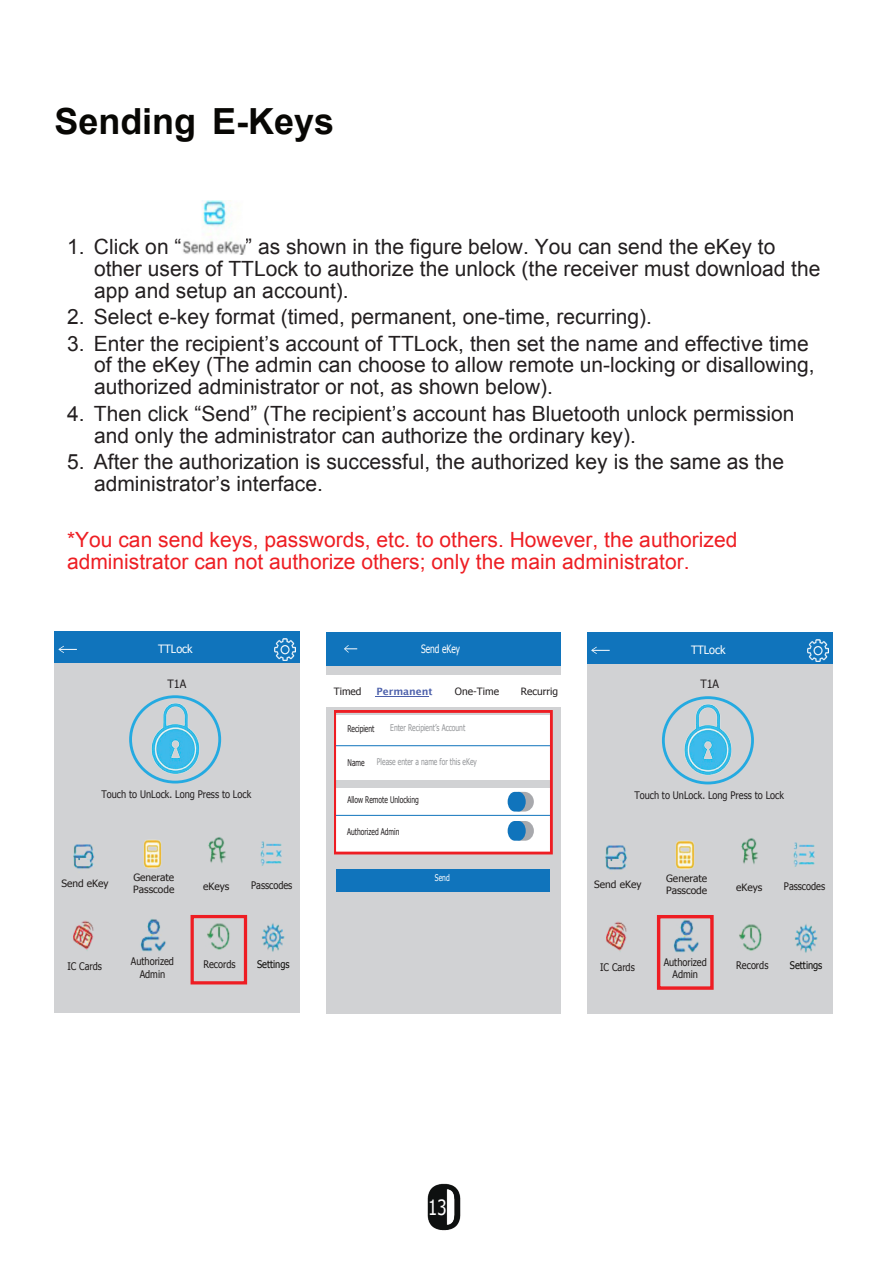
<style>
.page{position:relative;width:893px;height:1263px;background:#fff}
.page>*{position:absolute;margin:0;border:0;box-sizing:border-box;transform-origin:0 0}
.t1{font:700 36px "Arial";color:#080704}
.t2{font:21px/21.8px "Arial";color:#231f20}
.t3{font:21px/21.8px "Arial";color:#ee1e23}
.t4{font:21px "Tahoma";color:#fff;scale:.8 1}
.t5{font:11.55px "Tahoma";color:#fff;scale:.95 1}
.t6{font:11.55px "Tahoma";color:#fff;scale:.73 1}
.t7{font:11.55px "Tahoma";color:#231f20;scale:.95 1}
.t8{font:10.5px/12.6px "Tahoma";color:#201c1b;text-align:center;scale:.88 1}
.t9{font:10.5px "Tahoma";color:#231f20;scale:.88 1}
.t10{font:10.5px "Tahoma";color:#080704;scale:.88 1}
.t11{font:10.05px/12px "Tahoma";color:#201c1b}
.t12{font:10.05px "Tahoma";color:#231f20}
.t13{font:700 10.05px "Lucida Grande";color:#4c60ab}
.t14{font:9.15px "Tahoma";color:#939598;scale:.73 1}
.t15{font:9.15px "Tahoma";color:#231f20;scale:.73 1}
.t16{font:9.15px "Tahoma";color:#fff;scale:.73 1}
</style>
<div class="page">
<img style="left:182px;top:200px;width:63px;height:54px">
<div style="left:326px;top:632px;width:235px;height:382px;background:#d1d2d4"></div>
<div style="left:326px;top:632px;width:235px;height:33px;background:#1074bc"></div>
<svg style="left:344px;top:645px;width:13px;height:8px"></svg>
<div style="left:326px;top:675px;width:236px;height:32px;background:#fff"></div>
<div style="left:336px;top:715px;width:215px;height:64px;background:#fff"></div>
<hr style="left:335px;top:745px;width:216px;height:1px;background:#1074bc">
<div style="left:335px;top:788px;width:215px;height:64px;background:#fff"></div>
<hr style="left:336px;top:815px;width:215px;height:1px;background:#1074bc">
<div style="left:510px;top:792px;width:24px;height:19px;background:#a8a9ad;border-radius:10px"></div>
<svg style="left:508px;top:792px;width:18px;height:19px"></svg>
<div style="left:512px;top:821px;width:22px;height:20px;background:#a8a9ad;border-radius:9px"></div>
<svg style="left:508px;top:821px;width:18px;height:20px"></svg>
<div style="left:334px;top:710px;width:219px;height:144px;border:3px solid #ee1d23"></div>
<div style="left:336px;top:869px;width:214px;height:23px;background:#1074bc"></div>
<hr style="left:375px;top:696px;width:54px;height:1px;background:#4c60ab">
<div style="left:54px;top:632px;width:246px;height:381px;background:#d1d2d4"></div>
<div style="left:55px;top:631px;width:245px;height:32px;background:#1074bc"></div>
<img style="left:275px;top:638px;width:20px;height:22px">
<svg style="left:59px;top:646px;width:18px;height:7px"></svg>
<div style="left:129px;top:695px;width:92px;height:88px;border:3px solid #24aae1;border-radius:50%"></div>
<img style="left:141px;top:696px;width:70px;height:84px">
<div style="left:191px;top:915px;width:56px;height:69px;border:3px solid #ee1d23"></div>
<img style="left:73px;top:844px;width:22px;height:25px">
<img style="left:208px;top:837px;width:18px;height:26px">
<img style="left:73px;top:920px;width:21px;height:31px">
<img style="left:140px;top:918px;width:26px;height:34px">
<img style="left:207px;top:923px;width:23px;height:27px">
<img style="left:261px;top:923px;width:24px;height:29px">
<img style="left:260px;top:841px;width:22px;height:25px">
<img style="left:143px;top:840px;width:19px;height:29px">
<div style="left:587px;top:632px;width:246px;height:382px;background:#d1d2d4"></div>
<div style="left:587px;top:632px;width:246px;height:32px;background:#1074bc"></div>
<img style="left:807px;top:639px;width:21px;height:22px">
<svg style="left:591px;top:647px;width:19px;height:7px"></svg>
<div style="left:662px;top:696px;width:92px;height:88px;border:3px solid #24aae1;border-radius:50%"></div>
<img style="left:674px;top:697px;width:70px;height:84px">
<div style="left:657px;top:915px;width:57px;height:75px;border:3px solid #ee1d23"></div>
<img style="left:606px;top:845px;width:21px;height:25px">
<img style="left:741px;top:838px;width:17px;height:26px">
<img style="left:606px;top:921px;width:21px;height:31px">
<img style="left:673px;top:919px;width:26px;height:34px">
<img style="left:739px;top:924px;width:23px;height:27px">
<img style="left:794px;top:924px;width:24px;height:29px">
<img style="left:793px;top:842px;width:22px;height:25px">
<img style="left:675px;top:841px;width:19px;height:29px">
<img style="left:427px;top:1183px;width:34px;height:48px">
<h1 class="t1" style="left:54px;top:108px;width:281px">Sending E-Keys</h1>
<p class="t2" style="left:94px;top:238px;width:728px;text-indent:151px">” as shown in the figure below. You can send the eKey to other users of TTLock to authorize the unlock (the receiver must download the app and setup an account).</p>
<p class="t2" style="left:67px;top:308px;width:586px">2. Select e-key format (timed, permanent, one-time, recurring).</p>
<p class="t2" style="left:94px;top:334px;width:722px;text-indent:-27px">3. Enter the recipient’s account of TTLock, then set the name and effective time of the eKey (The admin can choose to allow remote un-locking or disallowing, authorized administrator or not, as shown below).</p>
<p class="t2" style="left:94px;top:404px;width:702px;text-indent:-27px">4. Then click “Send” (The recipient’s account has Bluetooth unlock permission and only the administrator can authorize the ordinary key).</p>
<p class="t2" style="left:94px;top:453px;width:692px;text-indent:-27px">5. After the authorization is successful, the authorized key is the same as the administrator’s interface.</p>
<p class="t2" style="left:67px;top:238px;width:116px">1. Click on “</p>
<p class="t3" style="left:67px;top:530px;width:672px">*You can send keys, passwords, etc. to others. However, the authorized administrator can not authorize others; only the main administrator.</p>
<p class="t5" style="left:158px;top:644px;width:38px">TTLock</p>
<p class="t7" style="left:168px;top:679px;width:21px">T1A</p>
<p class="t6" style="left:421px;top:645px;width:55px">Send eKey</p>
<p class="t12" style="left:334px;top:688px;width:29px">Timed</p>
<p class="t13" style="left:377px;top:687px;width:58px">Permanent</p>
<p class="t12" style="left:455px;top:687px;width:46px">One-Time</p>
<p class="t12" style="left:521px;top:687px;width:39px">Recurrig</p>
<p class="t5" style="left:691px;top:645px;width:38px">TTLock</p>
<p class="t7" style="left:700px;top:679px;width:21px">T1A</p>
<p class="t9" style="left:102px;top:790px;width:172px">Touch to UnLock. Long Press to Lock</p>
<p class="t11" style="left:133px;top:872px;width:43px">Generate<br>Passcode</p>
<p class="t11" style="left:61px;top:878px;width:49px">Send eKey</p>
<p class="t11" style="left:203px;top:881px;width:28px">eKeys</p>
<p class="t8" style="left:251px;top:879px;width:48px">Passcodes</p>
<p class="t15" style="left:347px;top:725px;width:39px">Recipient</p>
<p class="t14" style="left:390px;top:724px;width:104px">Enter Recipient’s Account</p>
<p class="t15" style="left:348px;top:759px;width:25px">Name</p>
<p class="t14" style="left:377px;top:758px;width:138px">Please enter a name for this eKey</p>
<p class="t15" style="left:347px;top:796px;width:99px">Allow Remote Unlocking</p>
<p class="t15" style="left:347px;top:828px;width:73px">Authorized Admin</p>
<p class="t16" style="left:435px;top:874px;width:22px">Send</p>
<p class="t9" style="left:634px;top:791px;width:172px">Touch to UnLock. Long Press to Lock</p>
<p class="t11" style="left:666px;top:873px;width:43px">Generate<br>Passcode</p>
<p class="t11" style="left:594px;top:879px;width:49px">Send eKey</p>
<p class="t11" style="left:736px;top:882px;width:28px">eKeys</p>
<p class="t8" style="left:784px;top:880px;width:48px">Passcodes</p>
<p class="t8" style="left:67px;top:961px;width:41px">IC Cards</p>
<p class="t8" style="left:131px;top:956px;width:50px">Authorized<br>Admin</p>
<p class="t8" style="left:203px;top:959px;width:38px">Records</p>
<p class="t10" style="left:257px;top:960px;width:38px">Settings</p>
<p class="t8" style="left:600px;top:962px;width:41px">IC Cards</p>
<p class="t8" style="left:664px;top:957px;width:50px">Authorized<br>Admin</p>
<p class="t8" style="left:736px;top:959px;width:38px">Records</p>
<p class="t10" style="left:790px;top:960px;width:38px">Settings</p>
<p class="t4" style="left:428px;top:1199px;width:24px">13</p>
</div>
